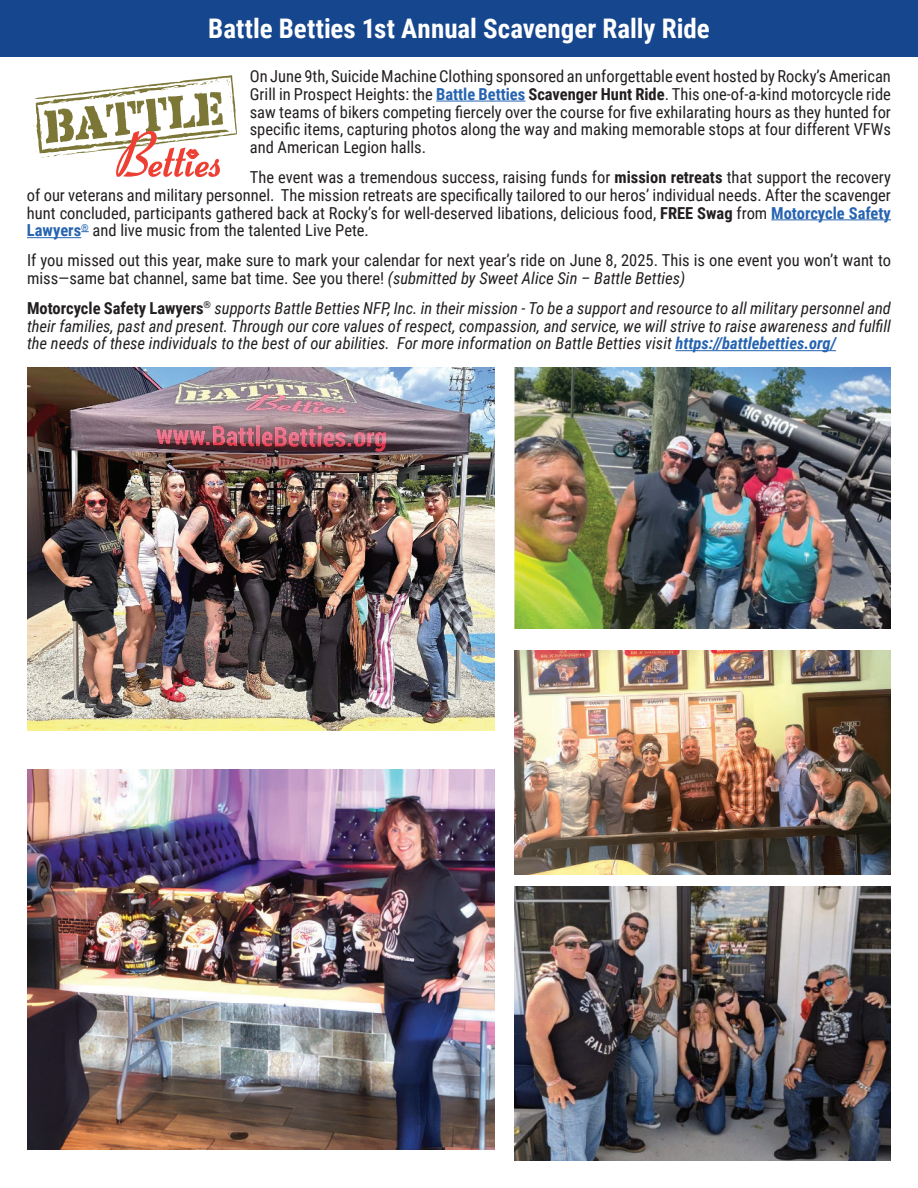
<style>
.page{position:relative;width:918px;height:1188px;background:#fff}
.page>*{position:absolute;margin:0;border:0;box-sizing:border-box;transform-origin:0 0}
.t1{font:700 27px "Roboto Condensed";color:#fff}
.t2{font:16.5px/17.9px "Roboto Condensed";color:#231f20;text-align:justify}
.t3{font:italic 16.5px/17.9px "Roboto Condensed";color:#231f20;text-align:justify}
.s1{font-weight:700;color:#2664b1}
.s2{font-weight:700}
.s3{font-style:italic}
.s4{font-weight:700;font-style:normal}
</style>
<div class="page">
<hr style="left:436px;top:101px;width:89px;height:1px;background:#2664b1">
<hr style="left:771px;top:219px;width:120px;height:1px;background:#2664b1">
<hr style="left:27px;top:237px;width:54px;height:1px;background:#2664b1">
<hr style="left:676px;top:350px;width:160px;height:1px;background:#2664b1">
<div style="left:0;top:0;width:918px;height:56px;background:#16468d"></div>
<img style="left:27px;top:368px;width:468px;height:362px">
<img style="left:515px;top:650px;width:376px;height:224px">
<img style="left:515px;top:886px;width:376px;height:275px">
<img style="left:27px;top:770px;width:468px;height:380px">
<img style="left:515px;top:368px;width:376px;height:260px">
<svg style="left:33px;top:75px;width:204px;height:102px"></svg>
<h1 class="t1" style="left:208px;top:16px;width:503px">Battle Betties 1st Annual Scavenger Rally Ride</h1>
<p class="t2" style="left:250px;top:68px;width:643px">On June 9th, Suicide Machine Clothing sponsored an unforgettable event hosted by Rocky’s American Grill in Prospect Heights: the <span class="s1">Battle Betties</span> <span class="s2">Scavenger Hunt Ride</span>. This one-of-a-kind motorcycle ride saw teams of bikers competing fiercely over the course for five exhilarating hours as they hunted for specific items, capturing photos along the way and making memorable stops at four different VFWs and American Legion halls.</p>
<p class="t2" style="left:27px;top:169px;width:866px;text-indent:223px">The event was a tremendous success, raising funds for <span class="s2">mission retreats</span> that support the recovery of our veterans and military personnel. The mission retreats are specifically tailored to our heros’ individual needs. After the scavenger hunt concluded, participants gathered back at Rocky’s for well-deserved libations, delicious food, <span class="s2">FREE Swag</span> from <span class="s1">Motorcycle Safety Lawyers</span><sup>®</sup> and live music from the talented Live Pete.</p>
<p class="t2" style="left:27px;top:252px;width:865px">If you missed out this year, make sure to mark your calendar for next year’s ride on June 8, 2025. This is one event you won’t want to miss—same bat channel, same bat time. See you there! <span class="s3">(submitted by Sweet Alice Sin – Battle Betties)</span></p>
<p class="t3" style="left:27px;top:300px;width:866px"><span class="s4">Motorcycle Safety Lawyers</span><sup>®</sup> supports Battle Betties NFP, Inc. in their mission - To be a support and resource to all military personnel and their families, past and present. Through our core values of respect, compassion, and service, we will strive to raise awareness and fulfill the needs of these individuals to the best of our abilities. For more information on Battle Betties visit <span class="s1">https://battlebetties.org/</span></p>
</div>
